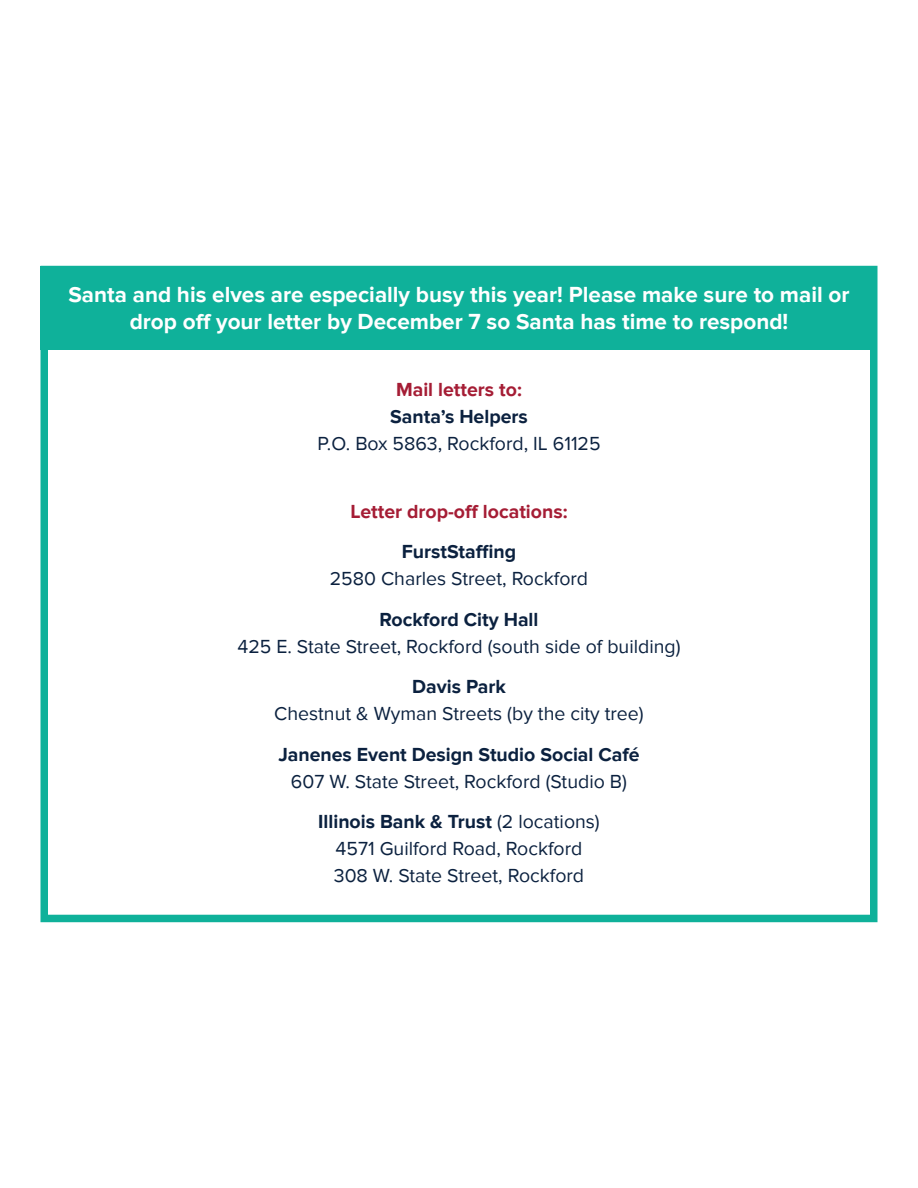
<style>
.page{position:relative;width:918px;height:1188px;background:#fff}
.page>*{position:absolute;margin:0;border:0;box-sizing:border-box;transform-origin:0 0}
.t1{font:700 22.5px/27px "Proxima Nova";color:#fff;text-align:center}
.t2{font:19.5px/27px "Proxima Nova";color:#0b213f;text-align:center}
.t3{font:700 19.5px/27px "Proxima Nova";color:#0b213f;text-align:center}
.t4{font:700 19.5px "Proxima Nova";color:#a51d35}
.s1{font-weight:700;color:#a51d35}
.s2{font-weight:700}
.s3{font-weight:400}
</style>
<div class="page">
<div style="left:40px;top:266px;width:838px;height:83px;background:#0fb19a"></div>
<div style="left:40px;top:266px;width:838px;height:656px;border:8px solid #0fb19a"></div>
<p class="t1" style="left:68px;top:281px;width:783px">Santa and his elves are especially busy this year! Please make sure to mail or drop off your letter by December 7 so Santa has time to respond!</p>
<p class="t2" style="left:317px;top:376px;width:285px"><span class="s1">Mail letters to:<br></span><span class="s2">Santa’s Helpers<br></span>P.O. Box 5863, Rockford, IL 61125</p>
<p class="t4" style="left:350px;top:500px;width:219px">Letter drop-off locations:</p>
<p class="t2" style="left:330px;top:538px;width:260px"><span class="s2">FurstStaffing<br></span>2580 Charles Street, Rockford</p>
<p class="t2" style="left:237px;top:606px;width:445px"><span class="s2">Rockford City Hall<br></span>425 E. State Street, Rockford (south side of building)</p>
<p class="t2" style="left:274px;top:673px;width:371px"><span class="s2">Davis Park<br></span>Chestnut &amp; Wyman Streets (by the city tree)</p>
<p class="t3" style="left:278px;top:741px;width:363px">Janenes Event Design Studio Social Café<br><span class="s3">607 W. State Street, Rockford (Studio B)</span></p>
<p class="t2" style="left:318px;top:808px;width:283px"><span class="s2">Illinois Bank &amp; Trust</span> (2 locations)<br>4571 Guilford Road, Rockford<br>308 W. State Street, Rockford</p>
</div>
